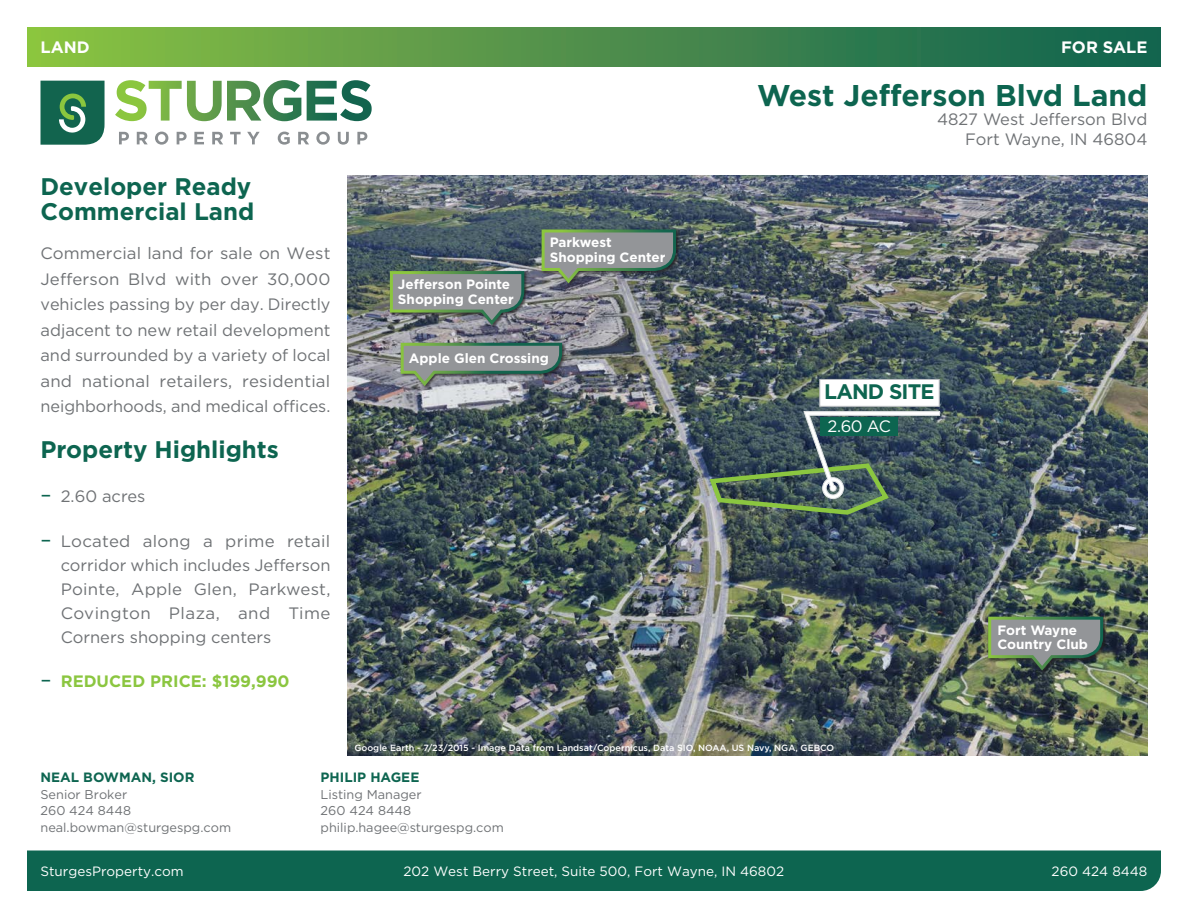
<style>
.page{position:relative;width:1188px;height:918px;background:#fff}
.page>*{position:absolute;margin:0;border:0;box-sizing:border-box;transform-origin:0 0}
.t1{font:700 30px "Gotham";color:#0d6550}
.SPG_1st_Page_Paragraph{font:700 24px/25.5px "Gotham";color:#0d6550}
.SPG_Bullets{font:700 24px "Gotham";color:#0d6550}
.t2{font:700 21px "Gotham";letter-spacing:-.04em;color:#0d6550}
.SPG_1st_Page_Paragraph-2{font:16.5px/25.5px "Gotham";color:#6f7275;text-align:justify}
.t3{font:700 16.5px "Gotham";color:#8bc640}
.t4{font:700 16.5px "Gotham";color:#fff}
.t5{font:16.5px "Gotham";color:#fff}
.t6{font:700 13.5px/15px "Gotham";color:#fff}
.t7{font:13.5px "Gotham";color:#fff}
.t8{font:700 13.5px "Gotham";color:#0d6550}
.t9{font:12.75px/16.5px "Gotham";color:#6f7275}
.t10{font:500 9px "Gotham";color:#fff}
.s1{font-size:21px;color:#0d6550}
.s2{font-weight:400;font-size:21px;color:#0d6550}
</style>
<div class="page">
<img style="left:348px;top:176px;width:800px;height:580px">
<div style="left:819px;top:379px;width:121px;height:28px;background:#fff;border:1px solid #bcbec2"></div>
<svg style="left:707px;top:411px;width:233px;height:106px;background:#49625e"></svg>
<div style="left:27px;top:850px;width:1134px;height:41px;background:#0d6550"></div>
<div style="left:27px;top:27px;width:1134px;height:40px;background:linear-gradient(to right,#8dc143,#0f6051)"></div>
<svg style="left:40px;top:81px;width:65px;height:64px;background:#30785e"></svg>
<svg style="left:119px;top:132px;width:10px;height:12px"></svg>
<svg style="left:137px;top:132px;width:11px;height:12px"></svg>
<svg style="left:155px;top:132px;width:13px;height:13px"></svg>
<svg style="left:177px;top:132px;width:10px;height:12px"></svg>
<svg style="left:194px;top:132px;width:10px;height:12px"></svg>
<svg style="left:212px;top:132px;width:11px;height:12px"></svg>
<svg style="left:230px;top:132px;width:11px;height:12px"></svg>
<svg style="left:247px;top:132px;width:13px;height:12px"></svg>
<svg style="left:278px;top:132px;width:12px;height:13px"></svg>
<svg style="left:298px;top:132px;width:11px;height:12px"></svg>
<svg style="left:316px;top:132px;width:14px;height:13px"></svg>
<svg style="left:338px;top:132px;width:11px;height:13px"></svg>
<svg style="left:357px;top:132px;width:10px;height:12px"></svg>
<svg style="left:115px;top:80px;width:257px;height:41px"></svg>
<div style="left:988px;top:616px;width:119px;height:58px;background:#231f20;opacity:.75"></div>
<img style="left:987px;top:615px;width:118px;height:58px">
<div style="left:389px;top:270px;width:140px;height:59px;background:#231f20;opacity:.75"></div>
<img style="left:388px;top:270px;width:138px;height:57px">
<div style="left:541px;top:229px;width:139px;height:58px;background:#231f20;opacity:.75"></div>
<svg style="left:540px;top:228px;width:138px;height:58px;background:#7c8780"></svg>
<div style="left:400px;top:342px;width:166px;height:48px;background:#231f20;opacity:.75"></div>
<img style="left:399px;top:341px;width:165px;height:48px">
<p class="t4" style="left:40px;top:37px;width:51px">LAND</p>
<p class="t4" style="left:1061px;top:37px;width:88px">FOR SALE</p>
<h1 class="t1" style="left:757px;top:75px;width:392px">West Jefferson Blvd Land</h1>
<p class="SPG_1st_Page_Paragraph-2" style="left:937px;top:109px;width:212px;line-height:19.8px;text-align:right">4827 West Jefferson Blvd<br>Fort Wayne, IN 46804</p>
<p class="SPG_1st_Page_Paragraph" style="left:40px;top:173px;width:215px">Developer Ready<br>Commercial Land</p>
<p class="SPG_1st_Page_Paragraph-2" style="left:40px;top:240px;width:292px">Commercial land for sale on West Jefferson Blvd with over 30,000 vehicles passing by per day. Directly adjacent to new retail development and surrounded by a variety of local and national retailers, residential neighborhoods, and medical offices.</p>
<p class="SPG_Bullets" style="left:40px;top:434px;width:240px">Property Highlights</p>
<p class="SPG_1st_Page_Paragraph-2" style="left:40px;top:484px;width:106px"><span class="s1">–</span> 2.60 acres</p>
<p class="SPG_1st_Page_Paragraph-2" style="left:61px;top:529px;width:271px;line-height:24px;text-indent:-20px"><span class="s1">–</span> Located along a prime retail corridor which includes Jefferson Pointe, Apple Glen, Parkwest, Covington Plaza, and Time Corners shopping centers</p>
<p class="t3" style="left:40px;top:670px;width:251px"><span class="s2">–</span> REDUCED PRICE: $199,990</p>
<p class="t6" style="left:398px;top:277px;width:117px">Jefferson Pointe<br>Shopping Center</p>
<p class="t6" style="left:550px;top:235px;width:117px">Parkwest<br>Shopping Center</p>
<p class="t6" style="left:409px;top:351px;width:142px">Apple Glen Crossing</p>
<p class="t2" style="left:824px;top:378px;width:112px">LAND SITE</p>
<p class="t5" style="left:828px;top:416px;width:65px">2.60 AC</p>
<p class="t10" style="left:354px;top:742px;width:481px">Google Earth - 7/23/2015 - Image Data from Landsat/Copernicus, Data SIO, NOAA, US Navy, NGA, GEBCO</p>
<p class="t8" style="left:40px;top:768px;width:155px">NEAL BOWMAN, SIOR</p>
<p class="t9" style="left:40px;top:786px;width:192px">Senior Broker<br>260 424 8448 neal.bowman@sturgespg.com</p>
<p class="t8" style="left:321px;top:768px;width:100px">PHILIP HAGEE</p>
<p class="t9" style="left:321px;top:786px;width:185px">Listing Manager<br>260 424 8448 philip.hagee@sturgespg.com</p>
<p class="t6" style="left:997px;top:622px;width:92px">Fort Wayne<br>Country Club</p>
<p class="t7" style="left:40px;top:863px;width:145px">SturgesProperty.com</p>
<p class="t7" style="left:404px;top:863px;width:382px">202 West Berry Street, Suite 500, Fort Wayne, IN 46802</p>
<p class="t7" style="left:1052px;top:863px;width:97px">260 424 8448</p>
</div>
